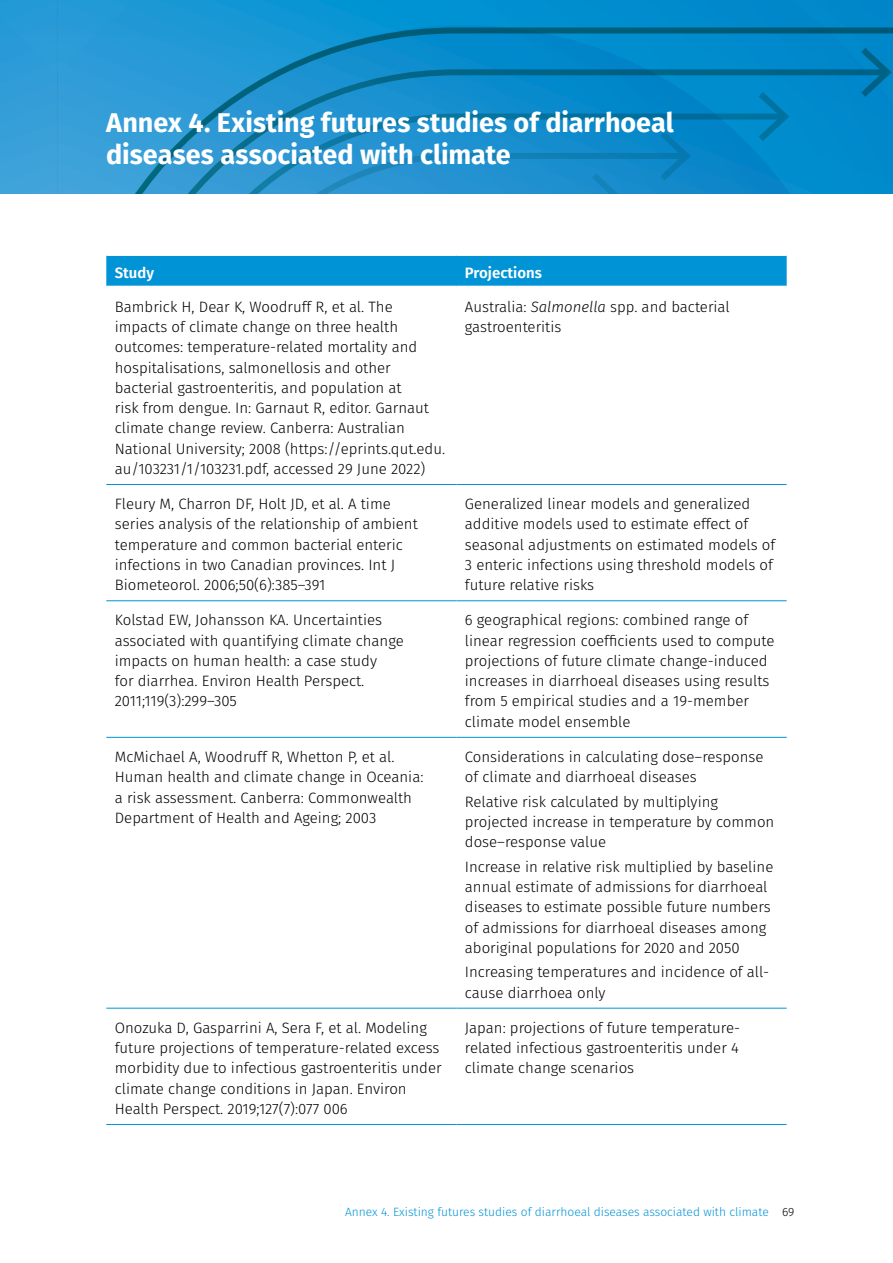
<style>
.page{position:relative;width:893px;height:1263px;background:#fff}
.page>*{position:absolute;margin:0;border:0;box-sizing:border-box;transform-origin:0 0}
.Head1-chapter{font:700 27px/32.4px "Fira Sans";color:#fff}
.Table-body{font:300 15px/20.2px "Fira Sans";color:#000}
.Table_Head{font:600 15px "Fira Sans";color:#fff}
.t1{font:300 12px "Fira Sans";color:#0093d5}
.s1{font-style:italic}
.s2{color:#000}
</style>
<div class="page">
<svg style="left:57px;top:0;width:836px;height:193px;background:#0a91d0"></svg>
<svg style="left:0;top:0;width:57px;height:193px;background:#329dd8"></svg>
<svg style="left:63px;top:24px;width:830px;height:169px;background:#118dc9"></svg>
<svg style="left:105px;top:66px;width:786px;height:127px;background:#0f8bc8"></svg>
<svg style="left:861px;top:48px;width:31px;height:49px;background:#007ab3"></svg>
<svg style="left:149px;top:111px;width:640px;height:82px;background:#148ac5"></svg>
<svg style="left:759px;top:92px;width:30px;height:49px"></svg>
<svg style="left:191px;top:131px;width:533px;height:62px;background:#1e8ecb"></svg>
<div style="left:106px;top:256px;width:681px;height:30px;background:#0093d5"></div>
<hr style="left:106px;top:484px;width:350px;height:1px;background:#0093d5">
<hr style="left:456px;top:484px;width:331px;height:1px;background:#0093d5">
<hr style="left:106px;top:600px;width:350px;height:1px;background:#0093d5">
<hr style="left:456px;top:600px;width:331px;height:1px;background:#0093d5">
<hr style="left:106px;top:737px;width:350px;height:1px;background:#0093d5">
<hr style="left:456px;top:737px;width:331px;height:1px;background:#0093d5">
<hr style="left:106px;top:1008px;width:350px;height:1px;background:#0093d5">
<hr style="left:456px;top:1008px;width:331px;height:1px;background:#0093d5">
<hr style="left:106px;top:1124px;width:350px;height:1px;background:#0093d5">
<hr style="left:456px;top:1124px;width:331px;height:1px;background:#0093d5">
<p class="Head1-chapter" style="left:106px;top:104px;width:569px">Annex 4. Existing futures studies of diarrhoeal diseases associated with climate</p>
<p class="Table_Head" style="left:115px;top:260px;width:41px">Study</p>
<p class="Table_Head" style="left:465px;top:260px;width:79px">Projections</p>
<p class="Table-body" style="left:115px;top:296px;width:332px">Bambrick H, Dear K, Woodruff R, et al. The impacts of climate change on three health outcomes: temperature-related mortality and hospitalisations, salmonellosis and other bacterial gastroenteritis, and population at<br>risk from dengue. In: Garnaut R, editor. Garnaut climate change review. Canberra: Australian National University; 2008 (https://eprints.qut.edu. au/103231/1/103231.pdf, accessed 29 June 2022)</p>
<p class="Table-body" style="left:465px;top:296px;width:266px">Australia: <span class="s1">Salmonella</span> spp. and bacterial gastroenteritis</p>
<p class="Table-body" style="left:115px;top:494px;width:305px">Fleury M, Charron DF, Holt JD, et al. A time series analysis of the relationship of ambient temperature and common bacterial enteric infections in two Canadian provinces. Int J Biometeorol. 2006;50(6):385–391</p>
<p class="Table-body" style="left:465px;top:494px;width:312px">Generalized linear models and generalized additive models used to estimate effect of seasonal adjustments on estimated models of 3 enteric infections using threshold models of future relative risks</p>
<p class="Table-body" style="left:115px;top:610px;width:290px">Kolstad EW, Johansson KA. Uncertainties associated with quantifying climate change impacts on human health: a case study<br>for diarrhea. Environ Health Perspect.<br>2011;119(3):299–305</p>
<p class="Table-body" style="left:465px;top:610px;width:311px">6 geographical regions: combined range of linear regression coefficients used to compute projections of future climate change-induced increases in diarrhoeal diseases using results from 5 empirical studies and a 19-member climate model ensemble</p>
<p class="Table-body" style="left:115px;top:746px;width:310px">McMichael A, Woodruff R, Whetton P, et al.<br>Human health and climate change in Oceania: a risk assessment. Canberra: Commonwealth Department of Health and Ageing; 2003</p>
<p class="Table-body" style="left:465px;top:746px;width:300px">Considerations in calculating dose–response of climate and diarrhoeal diseases</p>
<p class="Table-body" style="left:465px;top:791px;width:311px">Relative risk calculated by multiplying projected increase in temperature by common dose–response value</p>
<p class="Table-body" style="left:465px;top:856px;width:310px">Increase in relative risk multiplied by baseline annual estimate of admissions for diarrhoeal diseases to estimate possible future numbers of admissions for diarrhoeal diseases among aboriginal populations for 2020 and 2050</p>
<p class="Table-body" style="left:465px;top:962px;width:306px">Increasing temperatures and incidence of all&shy;cause diarrhoea only</p>
<p class="Table-body" style="left:115px;top:1017px;width:328px">Onozuka D, Gasparrini A, Sera F, et al. Modeling future projections of temperature-related excess morbidity due to infectious gastroenteritis under climate change conditions in Japan. Environ Health Perspect. 2019;127(7):077 006</p>
<p class="Table-body" style="left:465px;top:1017px;width:277px;text-align:justify">Japan: projections of future temperature&shy;related infectious gastroenteritis under 4 climate change scenarios</p>
<p class="t1" style="left:345px;top:1203px;width:451px">Annex 4. Existing futures studies of diarrhoeal diseases associated with climate <span class="s2">69</span></p>
</div>
